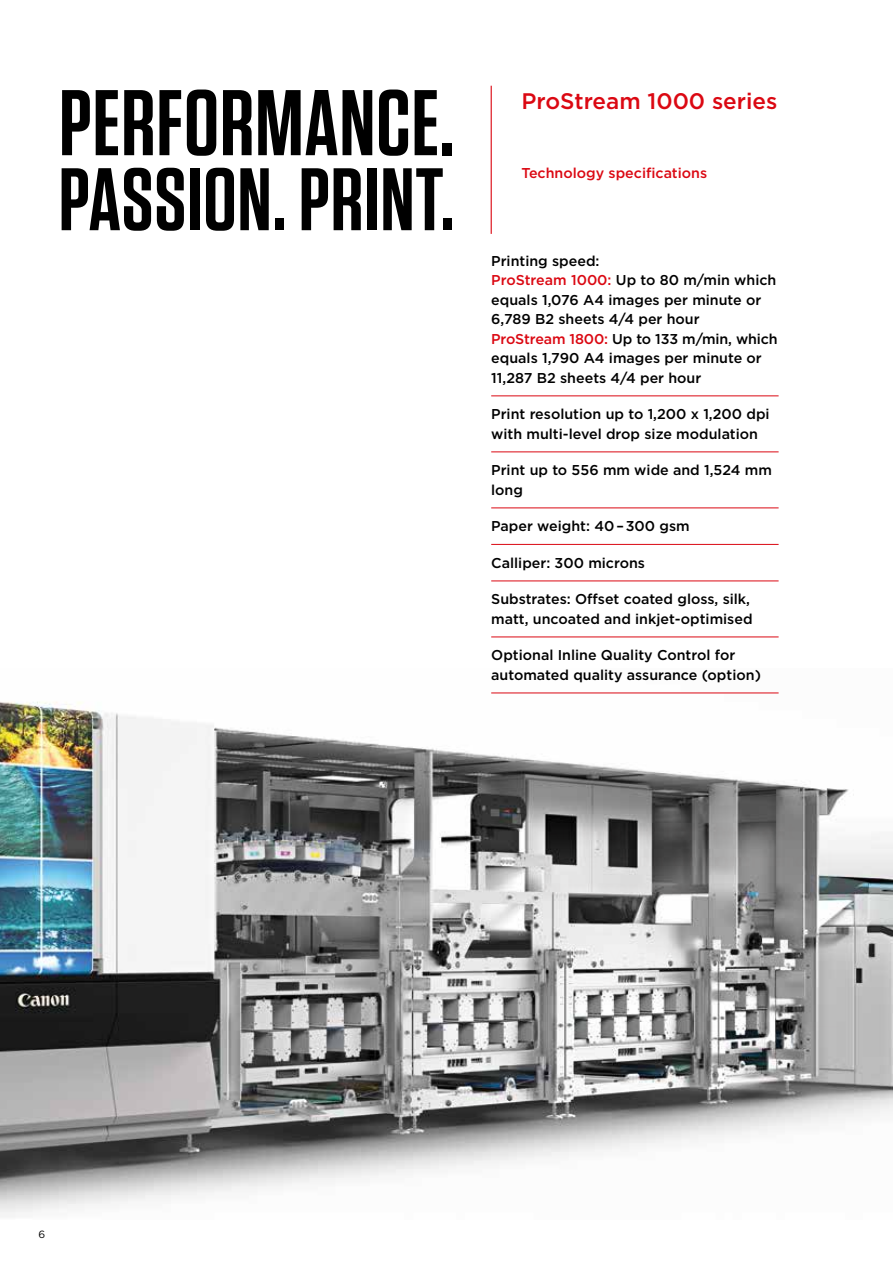
<style>
.page{position:relative;width:893px;height:1263px;background:#fff}
.page>*{position:absolute;margin:0;border:0;box-sizing:border-box;transform-origin:0 0}
.t1{font:600 93px "Tungsten";letter-spacing:.01em;color:#000}
.t2{font:600 88.5px "Tungsten";letter-spacing:.01em;color:#000}
.t3{font:500 22.5px "Gotham";color:#db0812}
.t4{font:500 14.25px/19.5px "Gotham";color:#000}
.t5{font:500 14.25px "Gotham";color:#db0812}
.t6{font:10.5px "Gotham";color:#000}
.s1{color:#db0812}
</style>
<div class="page">
<img style="left:0;top:693px;width:893px;height:524px">
<hr style="left:491px;top:86px;width:1px;height:148px;background:#db0812">
<hr style="left:491px;top:395px;width:288px;height:1px;background:#db0812">
<hr style="left:491px;top:451px;width:288px;height:1px;background:#db0812">
<hr style="left:491px;top:507px;width:288px;height:1px;background:#db0812">
<hr style="left:491px;top:544px;width:288px;height:1px;background:#db0812">
<hr style="left:491px;top:580px;width:288px;height:1px;background:#db0812">
<hr style="left:491px;top:636px;width:288px;height:1px;background:#db0812">
<hr style="left:491px;top:692px;width:288px;height:1px;background:#db0812">
<h1 class="t1" style="left:59px;top:74px;width:397px">PERFORMANCE.</h1>
<h2 class="t2" style="left:59px;top:153px;width:397px">PASSION. PRINT.</h2>
<p class="t5" style="left:521px;top:163px;width:187px">Technology specifications</p>
<h3 class="t3" style="left:521px;top:87px;width:258px">ProStream 1000 series</h3>
<p class="t4" style="left:491px;top:251px;width:288px">Printing speed:<br><span class="s1">ProStream 1000:</span> Up to 80 m/min which equals 1,076 A4 images per minute or<br>6,789 B2 sheets 4/4 per hour<br><span class="s1">ProStream 1800:</span> Up to 133 m/min, which equals 1,790 A4 images per minute or<br>11,287 B2 sheets 4/4 per hour</p>
<p class="t4" style="left:491px;top:404px;width:280px">Print resolution up to 1,200 x 1,200 dpi with multi-level drop size modulation</p>
<p class="t4" style="left:491px;top:460px;width:282px">Print up to 556 mm wide and 1,524 mm long</p>
<p class="t4" style="left:491px;top:516px;width:200px">Paper weight: 40 – 300 gsm</p>
<p class="t4" style="left:491px;top:553px;width:155px">Calliper: 300 microns</p>
<p class="t4" style="left:491px;top:589px;width:263px">Substrates: Offset coated gloss, silk, matt, uncoated and inkjet-optimised</p>
<p class="t4" style="left:491px;top:645px;width:271px">Optional Inline Quality Control for automated quality assurance (option)</p>
<p class="t6" style="left:39px;top:1228px;width:8px">6</p>
</div>
